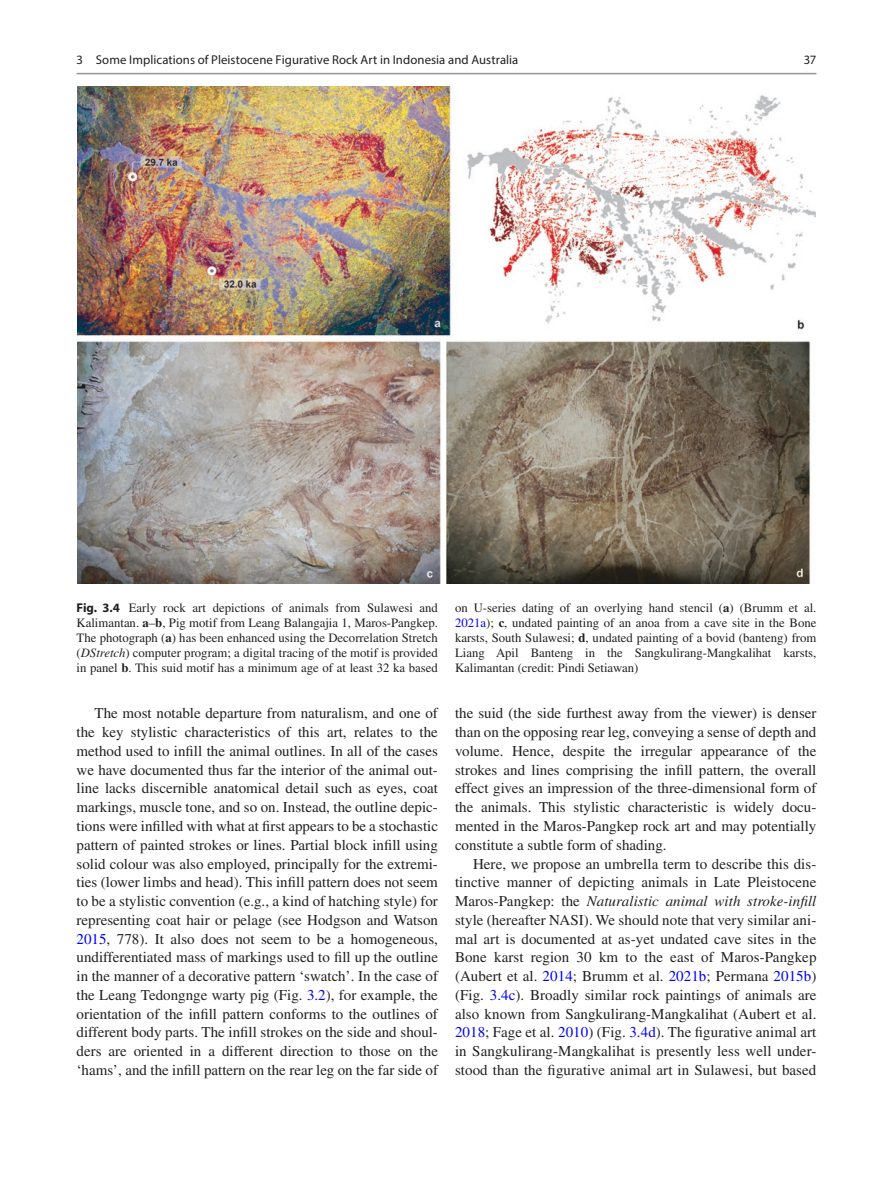
<style>
.page{position:relative;width:893px;height:1187px;background:#fff}
.page>*{position:absolute;margin:0;border:0;box-sizing:border-box;transform-origin:0 0}
.t1{font:15px/18.8px "Times LT Std";color:#231f20;text-align:justify}
.t2{font:12.75px/15px "Times LT Std";color:#231f20;text-align:justify}
.t3{font:12.75px "Myriad Pro";letter-spacing:.005em;color:#231f20}
.s1{font-family:"Myriad Pro";font-weight:700}
.s2{font-weight:700}
.s3{font-style:italic}
.s4{color:#0000fa}
</style>
<div class="page">
<img style="left:77px;top:87px;width:738px;height:496px">
<hr style="left:77px;top:73px;width:739px;height:1px;background:#939598">
<p class="t3" style="left:77px;top:52px;width:443px">3 Some Implications of Pleistocene Figurative Rock Art in Indonesia and Australia</p>
<p class="t3" style="left:804px;top:52px;width:14px">37</p>
<p class="t2" style="left:77px;top:600px;width:363px"><span class="s1">Fig. 3.4</span> Early rock art depictions of animals from Sulawesi and Kalimantan. <span class="s2">a</span>–<span class="s2">b</span>, Pig motif from Leang Balangajia 1, Maros-Pangkep.<br>The photograph (<span class="s2">a</span>) has been enhanced using the Decorrelation Stretch (<span class="s3">DStretch</span>) computer program; a digital tracing of the motif is provided in panel <span class="s2">b</span>. This suid motif has a minimum age of at least 32 ka based</p>
<p class="t2" style="left:455px;top:599px;width:363px">on U-series dating of an overlying hand stencil (<span class="s2">a</span>) (Brumm et al.<br><span class="s4">2021a</span>); <span class="s2">c</span>, undated painting of an anoa from a cave site in the Bone karsts, South Sulawesi; <span class="s2">d</span>, undated painting of a bovid (banteng) from Liang Apil Banteng in the Sangkulirang-Mangkalihat karsts, Kalimantan (credit: Pindi Setiawan)</p>
<p class="t1" style="left:77px;top:704px;width:363px;text-indent:18px">The most notable departure from naturalism, and one of the key stylistic characteristics of this art, relates to the method used to infill the animal outlines. In all of the cases we have documented thus far the interior of the animal out&shy;line lacks discernible anatomical detail such as eyes, coat markings, muscle tone, and so on. Instead, the outline depic&shy;tions were infilled with what at first appears to be a stochastic pattern of painted strokes or lines. Partial block infill using solid colour was also employed, principally for the extremi&shy;ties (lower limbs and head). This infill pattern does not seem to be a stylistic convention (e.g., a kind of hatching style) for representing coat hair or pelage (see Hodgson and Watson <span class="s4">2015</span>, 778). It also does not seem to be a homogeneous, undifferentiated mass of markings used to fill up the outline in the manner of a decorative pattern ‘swatch’. In the case of the Leang Tedongnge warty pig (Fig. <span class="s4">3.2</span>), for example, the orientation of the infill pattern conforms to the outlines of different body parts. The infill strokes on the side and shoul&shy;ders are oriented in a different direction to those on the ‘hams’, and the infill pattern on the rear leg on the far side of</p>
<p class="t1" style="left:455px;top:704px;width:363px">the suid (the side furthest away from the viewer) is denser than on the opposing rear leg, conveying a sense of depth and volume. Hence, despite the irregular appearance of the strokes and lines comprising the infill pattern, the overall effect gives an impression of the three-dimensional form of the animals. This stylistic characteristic is widely docu&shy;mented in the Maros-Pangkep rock art and may potentially constitute a subtle form of shading.</p>
<p class="t1" style="left:455px;top:854px;width:363px;text-indent:18px">Here, we propose an umbrella term to describe this dis&shy;tinctive manner of depicting animals in Late Pleistocene Maros-Pangkep: the <span class="s3">Naturalistic animal with stroke-infill </span>style (hereafter NASI). We should note that very similar ani&shy;mal art is documented at as-yet undated cave sites in the Bone karst region 30 km to the east of Maros-Pangkep (Aubert et al. <span class="s4">2014</span>; Brumm et al. <span class="s4">2021b</span>; Permana <span class="s4">2015b</span>) (Fig. <span class="s4">3.4c</span>). Broadly similar rock paintings of animals are also known from Sangkulirang-Mangkalihat (Aubert et al.<br><span class="s4">2018</span>; Fage et al. <span class="s4">2010</span>) (Fig. <span class="s4">3.4d</span>). The figurative animal art in Sangkulirang-Mangkalihat is presently less well under&shy;stood than the figurative animal art in Sulawesi, but based</p>
</div>
